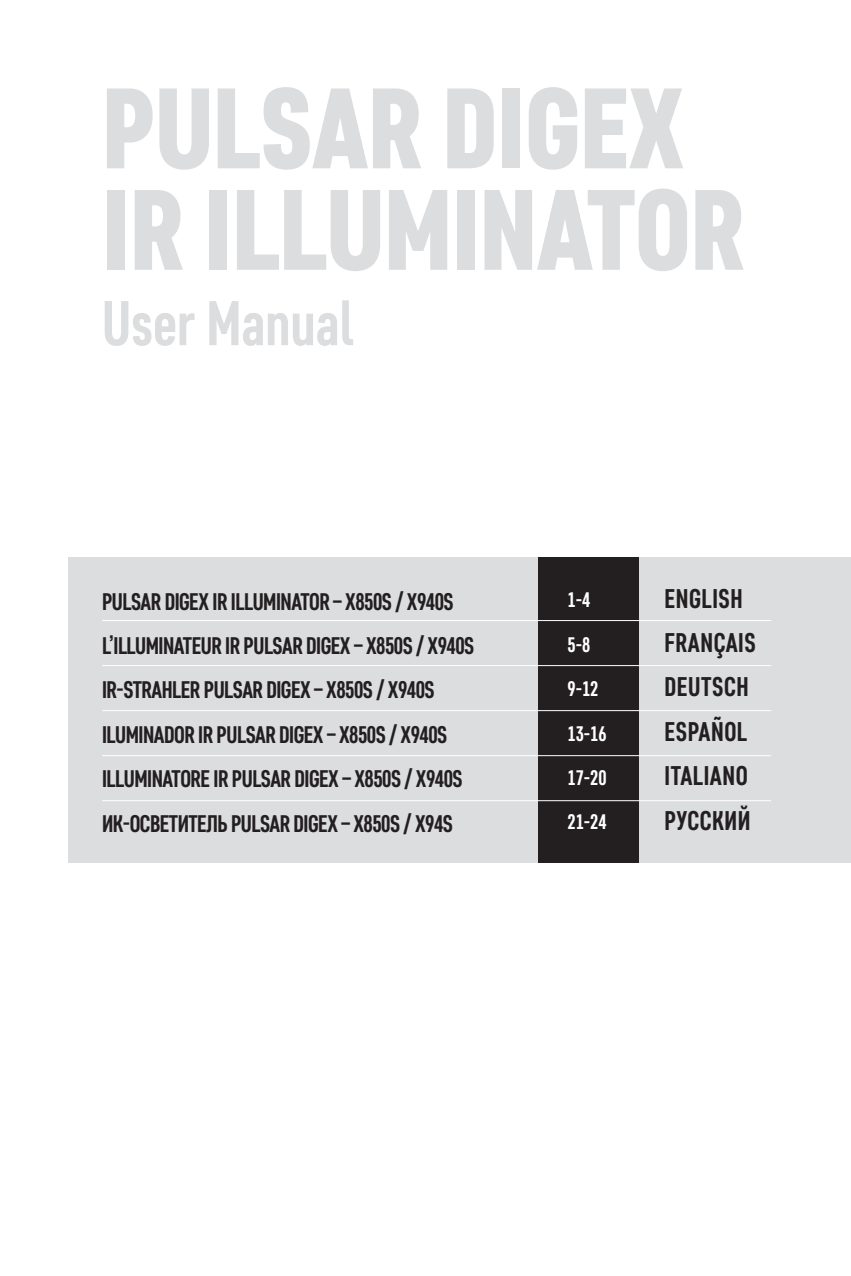
<style>
.page{position:relative;width:851px;height:1276px;background:#fff}
.page>*{position:absolute;margin:0;border:0;box-sizing:border-box;transform-origin:0 0}
.t1{font:900 114px/101.4px "Core Sans D77 Cn";color:#dcdddf}
.t2{font:700 63px "Core Sans D57 Cn";color:#dcdddf}
.t3{font:700 27px/44.4px "Core Sans D57 Cn";letter-spacing:.02em;color:#231f20}
.t4{font:700 24px/44.4px "Core Sans D57 Cn";letter-spacing:-.02em;color:#231f20}
.t5{font:700 21px/44.4px "Core Sans D57 Cn";color:#fff}
</style>
<div class="page">
<div style="left:68px;top:557px;width:782px;height:305px;background:#dcdddf"></div>
<div style="left:537px;top:557px;width:101px;height:305px;background:#231f20"></div>
<hr style="left:102px;top:620px;width:669px;height:1px;background:#fff">
<hr style="left:102px;top:665px;width:669px;height:1px;background:#fff">
<hr style="left:102px;top:710px;width:669px;height:1px;background:#fff">
<hr style="left:102px;top:755px;width:669px;height:1px;background:#fff">
<hr style="left:102px;top:800px;width:669px;height:1px;background:#fff">
<h1 class="t1" style="left:102px;top:78px;width:643px">PULSAR DIGEX<br>IR ILLUMINATOR</h1>
<h2 class="t2" style="left:102px;top:285px;width:253px">User Manual</h2>
<p class="t4" style="left:102px;top:579px;width:373px">PULSAR DIGEX IR ILLUMINATOR – X850S / X940S L’ILLUMINATEUR IR PULSAR DIGEX – X850S / X940S IR-STRAHLER PULSAR DIGEX – X850S / X940S ILUMINADOR IR PULSAR DIGEX – X850S / X940S ILLUMINATORE IR PULSAR DIGEX – X850S / X940S ИК-ОСВЕТИТЕЛЬ PULSAR DIGEX – X850S / X94S</p>
<p class="t5" style="left:567px;top:577px;width:40px">1-4<br>5-8<br>9-12<br>13-16<br>17-20<br>21-24</p>
<p class="t3" style="left:664px;top:575px;width:93px">ENGLISH<br>FRANÇAIS<br>DEUTSCH<br>ESPAÑOL<br>ITALIANO<br>РУССКИЙ</p>
</div>
